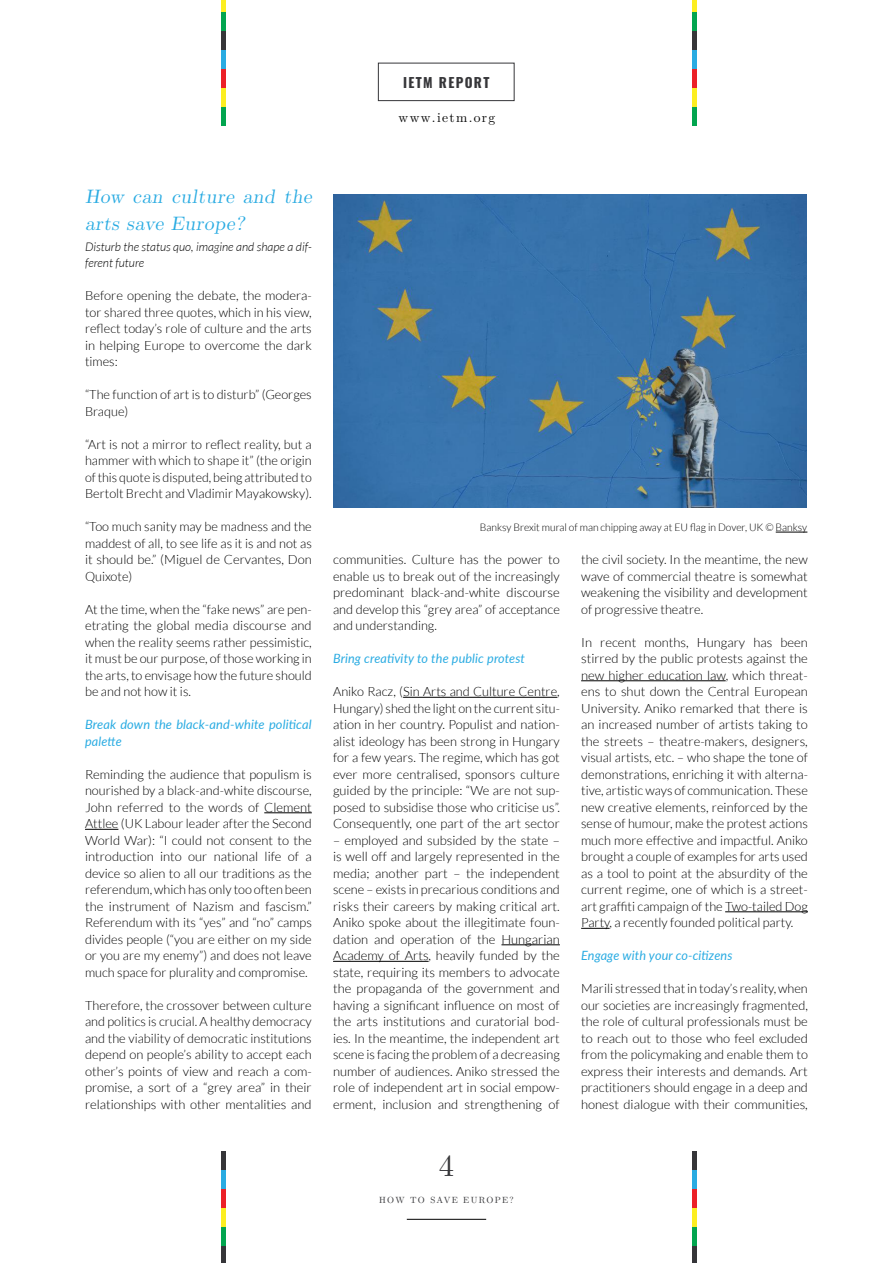
<style>
.page{position:relative;width:893px;height:1263px;background:#fff}
.page>*{position:absolute;margin:0;border:0;box-sizing:border-box;transform-origin:0 0}
.t1{font:30.6px "LM Roman 10";color:#363639}
.t2{font:19.5px/27px "LM Roman Slant 10";letter-spacing:.025em;color:#29abe2}
.t3{font:13.5px "LM Roman 10";color:#000}
.t4{font:700 13.5px "Oswald";letter-spacing:.1em;color:#363639}
.t5{font:300 12.75px/16.5px "Lato";color:#000;text-align:justify}
.t6{font:italic 12.75px/16.5px "Lato";letter-spacing:.01em;color:#29abe2}
.t7{font:italic 300 12px/16.5px "Lato";color:#000}
.t8{font:300 10.5px "Lato";color:#000}
.t9{font:9px "LM Roman 10";letter-spacing:.145em;color:#363639}
</style>
<div class="page">
<hr style="left:407px;top:1219px;width:79px;height:1px;background:#000">
<div style="left:378px;top:63px;width:136px;height:38px;border:1px solid #363639"></div>
<hr style="left:221px;top:1245px;width:4px;height:18px;background:#363639">
<hr style="left:221px;top:1151px;width:4px;height:19px;background:#363639">
<hr style="left:221px;top:1170px;width:4px;height:19px;background:#29abe2">
<hr style="left:221px;top:1189px;width:4px;height:19px;background:#ec2027">
<hr style="left:221px;top:1208px;width:4px;height:18px;background:#fcee21">
<hr style="left:221px;top:1226px;width:4px;height:19px;background:#02a54f">
<hr style="left:221px;top:31px;width:4px;height:19px;background:#363639">
<hr style="left:221px;top:50px;width:4px;height:19px;background:#29abe2">
<hr style="left:221px;top:69px;width:4px;height:19px;background:#ec2027">
<hr style="left:221px;top:88px;width:4px;height:19px;background:#fcee21">
<hr style="left:221px;top:0;width:4px;height:12px;background:#fcee21">
<hr style="left:221px;top:107px;width:4px;height:18px;background:#02a54f">
<hr style="left:221px;top:13px;width:4px;height:18px;background:#02a54f">
<div style="left:692px;top:1245px;width:5px;height:18px;background:#363639"></div>
<div style="left:692px;top:1151px;width:5px;height:19px;background:#363639"></div>
<div style="left:692px;top:1170px;width:5px;height:19px;background:#29abe2"></div>
<div style="left:692px;top:1189px;width:5px;height:19px;background:#ec2027"></div>
<div style="left:692px;top:1208px;width:5px;height:18px;background:#fcee21"></div>
<div style="left:692px;top:1226px;width:5px;height:19px;background:#02a54f"></div>
<div style="left:692px;top:31px;width:5px;height:19px;background:#363639"></div>
<div style="left:692px;top:50px;width:5px;height:19px;background:#29abe2"></div>
<div style="left:692px;top:69px;width:5px;height:19px;background:#ec2027"></div>
<div style="left:692px;top:88px;width:5px;height:19px;background:#fcee21"></div>
<div style="left:692px;top:0;width:5px;height:12px;background:#fcee21"></div>
<div style="left:692px;top:107px;width:5px;height:18px;background:#02a54f"></div>
<div style="left:692px;top:13px;width:5px;height:18px;background:#02a54f"></div>
<hr style="left:264px;top:812px;width:48px;height:1px;background:#000">
<hr style="left:85px;top:829px;width:33px;height:1px;background:#000">
<hr style="left:403px;top:697px;width:154px;height:1px;background:#000">
<hr style="left:501px;top:944px;width:59px;height:1px;background:#000">
<hr style="left:333px;top:961px;width:96px;height:1px;background:#000">
<hr style="left:581px;top:680px;width:145px;height:1px;background:#000">
<hr style="left:725px;top:911px;width:83px;height:1px;background:#000">
<svg style="left:581px;top:928px;width:29px;height:1px"></svg>
<img style="left:334px;top:194px;width:472px;height:313px">
<hr style="left:776px;top:532px;width:31px;height:1px;background:#000">
<p class="t4" style="left:403px;top:73px;width:88px">IETM REPORT</p>
<p class="t3" style="left:399px;top:106px;width:98px">WWW.IETM.ORG</p>
<h2 class="t2" style="left:85px;top:181px;width:228px">How can culture and the arts save Europe?</h2>
<p class="t7" style="left:85px;top:238px;width:228px">Disturb the status quo, imagine and shape a dif&shy;ferent future</p>
<p class="t5" style="left:85px;top:287px;width:228px">Before opening the debate, the modera&shy;tor shared three quotes, which in his view, reflect today’s role of culture and the arts in helping Europe to overcome the dark times:</p>
<p class="t5" style="left:85px;top:386px;width:228px">“The function of art is to disturb” (Georges<br>Braque)</p>
<p class="t5" style="left:85px;top:436px;width:228px">“Art is not a mirror to reflect reality, but a hammer with which to shape it” (the origin of this quote is disputed, being attributed to Bertolt Brecht and Vladimir Mayakowsky).</p>
<p class="t5" style="left:85px;top:518px;width:228px">“Too much sanity may be madness and the maddest of all, to see life as it is and not as it should be.” (Miguel de Cervantes, Don Quixote)</p>
<p class="t5" style="left:85px;top:601px;width:228px">At the time, when the “fake news” are pen&shy;etrating the global media discourse and when the reality seems rather pessimistic, it must be our purpose, of those working in the arts, to envisage how the future should be and not how it is.</p>
<p class="t6" style="left:85px;top:716px;width:228px">Break down the black-and-white political palette</p>
<p class="t5" style="left:85px;top:766px;width:228px">Reminding the audience that populism is nourished by a black-and-white discourse, John referred to the words of Clement Attlee (UK Labour leader after the Second World War): “I could not consent to the introduction into our national life of a device so alien to all our traditions as the referendum, which has only too often been the instrument of Nazism and fascism.” Referendum with its “yes” and “no” camps divides people (“you are either on my side or you are my enemy”) and does not leave much space for plurality and compromise.</p>
<p class="t5" style="left:85px;top:997px;width:228px">Therefore, the crossover between culture and politics is crucial. A healthy democracy and the viability of democratic institutions depend on people’s ability to accept each other’s points of view and reach a com&shy;promise, a sort of a “grey area” in their relationships with other mentalities and</p>
<p class="t8" style="left:480px;top:522px;width:329px">Banksy Brexit mural of man chipping away at EU flag in Dover, UK © Banksy</p>
<p class="t5" style="left:333px;top:551px;width:228px">communities. Culture has the power to enable us to break out of the increasingly predominant black-and-white discourse and develop this “grey area” of acceptance and understanding.</p>
<p class="t6" style="left:333px;top:650px;width:193px">Bring creativity to the public protest</p>
<p class="t5" style="left:333px;top:683px;width:228px">Aniko Racz, (Sin Arts and Culture Centre, Hungary) shed the light on the current situ&shy;ation in her country. Populist and nation&shy;alist ideology has been strong in Hungary for a few years. The regime, which has got ever more centralised, sponsors culture guided by the principle: “We are not sup&shy;posed to subsidise those who criticise us”.<br>Consequently, one part of the art sector</p>
<p class="t5" style="left:333px;top:832px;width:228px">– employed and subsided by the state – is well off and largely represented in the media; another part – the independent scene – exists in precarious conditions and risks their careers by making critical art.<br>Aniko spoke about the illegitimate foun&shy;dation and operation of the Hungarian Academy of Arts, heavily funded by the state, requiring its members to advocate the propaganda of the government and having a significant influence on most of the arts institutions and curatorial bod&shy;ies. In the meantime, the independent art scene is facing the problem of a decreasing number of audiences. Aniko stressed the role of independent art in social empow&shy;erment, inclusion and strengthening of</p>
<h1 class="t1" style="left:439px;top:1141px;width:17px">4</h1>
<p class="t9" style="left:379px;top:1193px;width:136px">HOW TO SAVE EUROPE?</p>
<p class="t5" style="left:581px;top:551px;width:228px">the civil society. In the meantime, the new wave of commercial theatre is somewhat weakening the visibility and development of progressive theatre.</p>
<p class="t5" style="left:581px;top:634px;width:228px">In recent months, Hungary has been stirred by the public protests against the new higher education law, which threat&shy;ens to shut down the Central European University. Aniko remarked that there is an increased number of artists taking to the streets – theatre-makers, designers, visual artists, etc. – who shape the tone of demonstrations, enriching it with alterna&shy;tive, artistic ways of communication. These new creative elements, reinforced by the sense of humour, make the protest actions much more effective and impactful. Aniko brought a couple of examples for arts used as a tool to point at the absurdity of the current regime, one of which is a street&shy;art graffiti campaign of the Two-tailed Dog Party, a recently founded political party.</p>
<p class="t6" style="left:581px;top:947px;width:153px">Engage with your co-citizens</p>
<p class="t5" style="left:581px;top:980px;width:228px">Marili stressed that in today’s reality, when our societies are increasingly fragmented, the role of cultural professionals must be to reach out to those who feel excluded from the policymaking and enable them to express their interests and demands. Art practitioners should engage in a deep and honest dialogue with their communities,</p>
</div>
